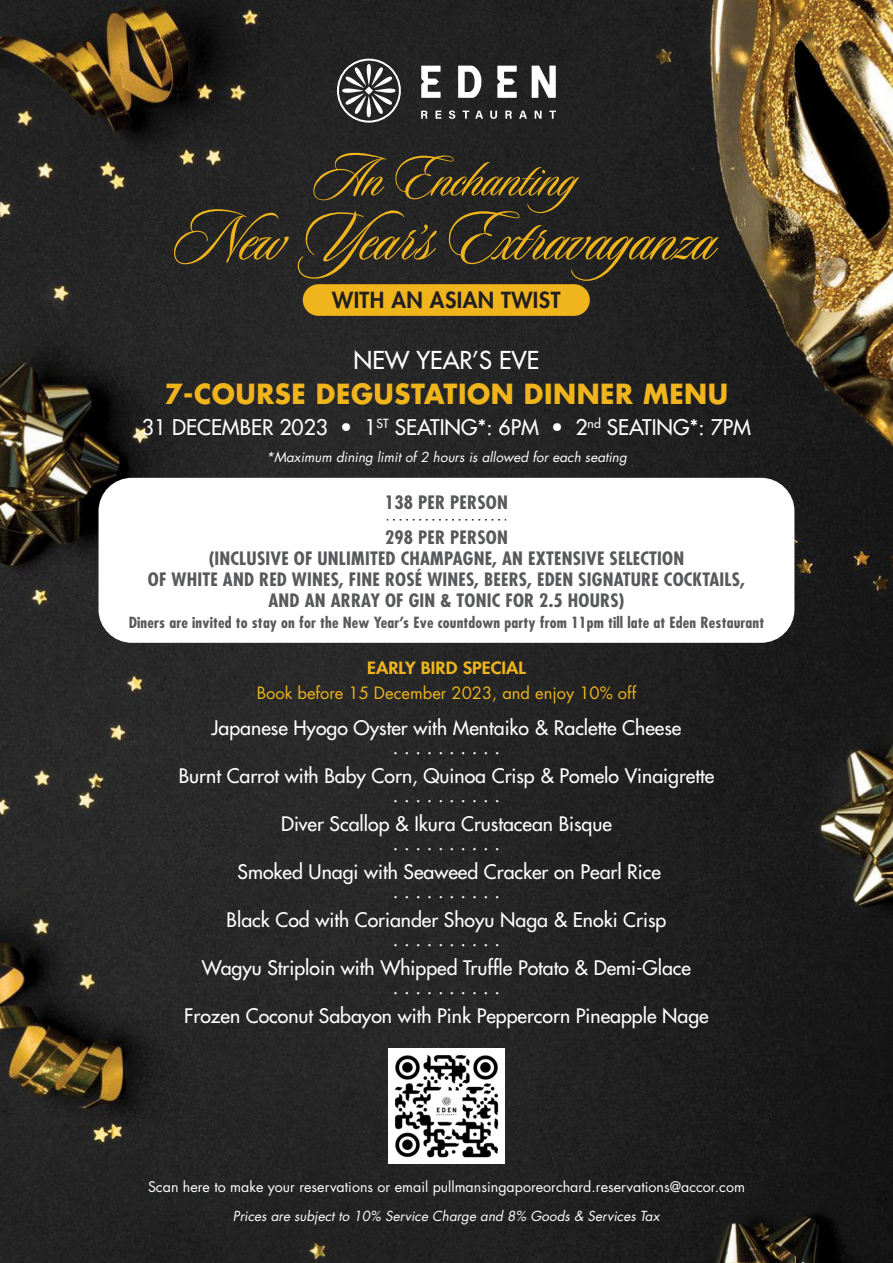
<style>
.page{position:relative;width:893px;height:1263px;background:#fff}
.page>*{position:absolute;margin:0;border:0;box-sizing:border-box;transform-origin:0 0}
.t1{font:italic 76.05px "Sloop Script Pro";color:#f0b51c;scale:.91 1}
.t2{font:italic 62.7px "Sloop Script Pro";color:#f0b51c;scale:.91 1}
.t3{font:700 27px "Futura Std";letter-spacing:.02em;color:#f0b51c}
.t4{font:500 24px "Futura Std";color:#fff}
.t5{font:800 21.6px "Futura Std";letter-spacing:.02em;color:#231f20}
.t6{font:500 21px "Futura Std";color:#fff}
.t7{font:500 19.5px/19.5px "Futura Std";color:#fff;text-align:center}
.t8{font:700 condensed 18px/21px "Futura Std";letter-spacing:.01em;color:#58595b;text-align:center;scale:1.05 1}
.t9{font:16.5px "Futura Std";color:#f0b51c}
.t10{font:800 16.5px "Futura Std";color:#f0b51c;scale:1.1 1}
.t11{font:700 condensed 15px "Futura Std";letter-spacing:.01em;color:#58595b;scale:1.05 1}
.t12{font:14.25px "Futura Std";color:#fff}
.t13{font:italic 13.5px "Futura Std";color:#fff}
</style>
<div class="page">
<img style="left:0;top:0;width:893px;height:1263px">
<svg style="left:334px;top:59px;width:70px;height:64px"></svg>
<svg style="left:532px;top:66px;width:24px;height:32px"></svg>
<svg style="left:421px;top:66px;width:20px;height:32px"></svg>
<svg style="left:497px;top:66px;width:20px;height:32px"></svg>
<svg style="left:458px;top:66px;width:24px;height:32px"></svg>
<svg style="left:421px;top:111px;width:6px;height:8px"></svg>
<svg style="left:436px;top:111px;width:5px;height:8px"></svg>
<svg style="left:449px;top:111px;width:6px;height:8px"></svg>
<svg style="left:463px;top:111px;width:6px;height:8px"></svg>
<svg style="left:475px;top:111px;width:8px;height:8px"></svg>
<svg style="left:490px;top:111px;width:7px;height:8px"></svg>
<svg style="left:505px;top:111px;width:7px;height:8px"></svg>
<svg style="left:519px;top:111px;width:8px;height:8px"></svg>
<svg style="left:535px;top:111px;width:7px;height:8px"></svg>
<svg style="left:549px;top:111px;width:7px;height:8px"></svg>
<div style="left:303px;top:284px;width:287px;height:32px;background:#f0b51c;border-radius:16px"></div>
<div style="left:99px;top:478px;width:695px;height:165px;background:#fff;border-radius:33px"></div>
<svg style="left:394px;top:519px;width:112px;height:1px"></svg>
<img style="left:389px;top:1048px;width:115px;height:116px">
<h2 class="t2" style="left:314px;top:137px;width:340px">AnEnchanting</h2>
<h1 class="t1" style="left:174px;top:188px;width:617px">NewYear’s Extravaganza</h1>
<p class="t5" style="left:332px;top:286px;width:230px">WITH AN ASIAN TWIST</p>
<p class="t4" style="left:353px;top:345px;width:187px">NEW YEAR’S EVE</p>
<h3 class="t3" style="left:165px;top:376px;width:565px">7-COURSE DEGUSTATION DINNER MENU</h3>
<p class="t6" style="left:142px;top:414px;width:611px">31 DECEMBER 2023 • 1<sup>ST</sup> SEATING*: 6PM • 2<sup>nd</sup> SEATING*: 7PM</p>
<p class="t13" style="left:266px;top:449px;width:362px">*Maximum dining limit of 2 hours is allowed for each seating</p>
<p class="t8" style="left:385px;top:492px;width:119px">138 PER PERSON</p>
<p class="t8" style="left:148px;top:527px;width:570px">298 PER PERSON<br>(INCLUSIVE OF UNLIMITED CHAMPAGNE, AN EXTENSIVE SELECTION<br>OF WHITE AND RED WINES, FINE ROSÉ WINES, BEERS, EDEN SIGNATURE COCKTAILS, AND AN ARRAY OF GIN &amp; TONIC FOR 2.5 HOURS)</p>
<p class="t11" style="left:129px;top:613px;width:607px">Diners are invited to stay on for the New Year’s Eve countdown party from 11pm till late at Eden Restaurant</p>
<p class="t10" style="left:367px;top:657px;width:146px">EARLY BIRD SPECIAL</p>
<p class="t9" style="left:257px;top:683px;width:381px">Book before 15 December 2023, and enjoy 10% off</p>
<p class="t7" style="left:212px;top:718px;width:471px">Japanese Hyogo Oyster with Mentaiko &amp; Raclette Cheese . . . . . . . . . .</p>
<p class="t7" style="left:179px;top:766px;width:537px">Burnt Carrot with Baby Corn, Quinoa Crisp &amp; Pomelo Vinaigrette . . . . . . . . . .</p>
<p class="t7" style="left:281px;top:814px;width:332px">Diver Scallop &amp; Ikura Crustacean Bisque . . . . . . . . . .</p>
<p class="t7" style="left:238px;top:862px;width:425px">Smoked Unagi with Seaweed Cracker on Pearl Rice . . . . . . . . . .</p>
<p class="t7" style="left:227px;top:910px;width:441px">Black Cod with Coriander Shoyu Naga &amp; Enoki Crisp . . . . . . . . . .</p>
<p class="t7" style="left:202px;top:958px;width:491px">Wagyu Striploin with Whipped Truffle Potato &amp; Demi-Glace . . . . . . . . . .</p>
<p class="t7" style="left:184px;top:1006px;width:526px">Frozen Coconut Sabayon with Pink Peppercorn Pineapple Nage</p>
<p class="t12" style="left:148px;top:1177px;width:598px">Scan here to make your reservations or email pullmansingaporeorchard.reservations@accor.com</p>
<p class="t13" style="left:233px;top:1207px;width:428px">Prices are subject to 10% Service Charge and 8% Goods &amp; Services Tax</p>
</div>
